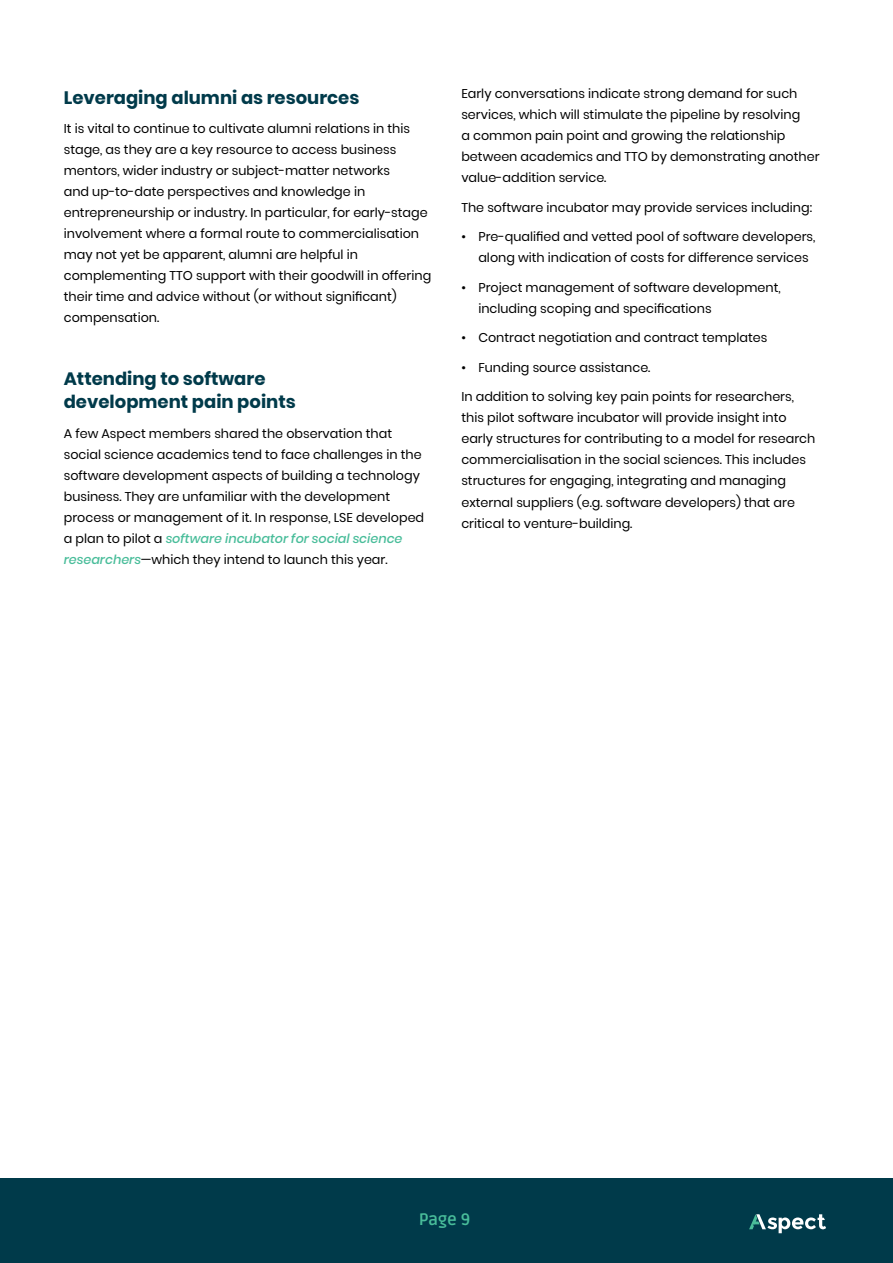
<style>
.page{position:relative;width:893px;height:1263px;background:#fff}
.page>*{position:absolute;margin:0;border:0;box-sizing:border-box;transform-origin:0 0}
.t1{font:700 18px/24px "Poppins";color:#003a4a}
.t2{font:700 16.5px "Ruda";color:#49bd9a}
.t3{font:12.75px/21px "Poppins";color:#000}
.s1{font-weight:500;font-style:italic;color:#49bd9a}
</style>
<div class="page">
<div style="left:0;top:1178px;width:893px;height:85px;background:#003a4a"></div>
<svg style="left:749px;top:1214px;width:77px;height:19px"></svg>
<h1 class="t1" style="left:64px;top:86px;width:297px">Leveraging alumni as resources</h1>
<p class="t3" style="left:64px;top:119px;width:369px">It is vital to continue to cultivate alumni relations in this stage, as they are a key resource to access business mentors, wider industry or subject-matter networks<br>and up-to-date perspectives and knowledge in entrepreneurship or industry. In particular, for early-stage involvement where a formal route to commercialisation may not yet be apparent, alumni are helpful in complementing TTO support with their goodwill in offering their time and advice without (or without significant) compensation.</p>
<h1 class="t1" style="left:64px;top:366px;width:234px">Attending to software development pain points</h1>
<p class="t3" style="left:64px;top:423px;width:362px">A few Aspect members shared the observation that social science academics tend to face challenges in the software development aspects of building a technology business. They are unfamiliar with the development process or management of it. In response, LSE developed a plan to pilot a <span class="s1">software incubator for social science researchers</span>—which they intend to launch this year.</p>
<p class="t3" style="left:461px;top:84px;width:360px">Early conversations indicate strong demand for such services, which will stimulate the pipeline by resolving<br>a common pain point and growing the relationship between academics and TTO by demonstrating another value-addition service.</p>
<p class="t3" style="left:461px;top:197px;width:352px">The software incubator may provide services including:</p>
<p class="t3" style="left:478px;top:227px;width:338px;text-indent:-17px">• Pre-qualified and vetted pool of software developers, along with indication of costs for difference services</p>
<p class="t3" style="left:478px;top:277px;width:304px;text-indent:-17px">• Project management of software development, including scoping and specifications</p>
<p class="t3" style="left:461px;top:328px;width:308px">• Contract negotiation and contract templates</p>
<p class="t3" style="left:461px;top:357px;width:191px">• Funding source assistance.</p>
<p class="t3" style="left:461px;top:387px;width:355px">In addition to solving key pain points for researchers, this pilot software incubator will provide insight into early structures for contributing to a model for research commercialisation in the social sciences. This includes structures for engaging, integrating and managing external suppliers (e.g. software developers) that are critical to venture-building.</p>
<p class="t2" style="left:419px;top:1210px;width:53px">Page 9</p>
</div>
